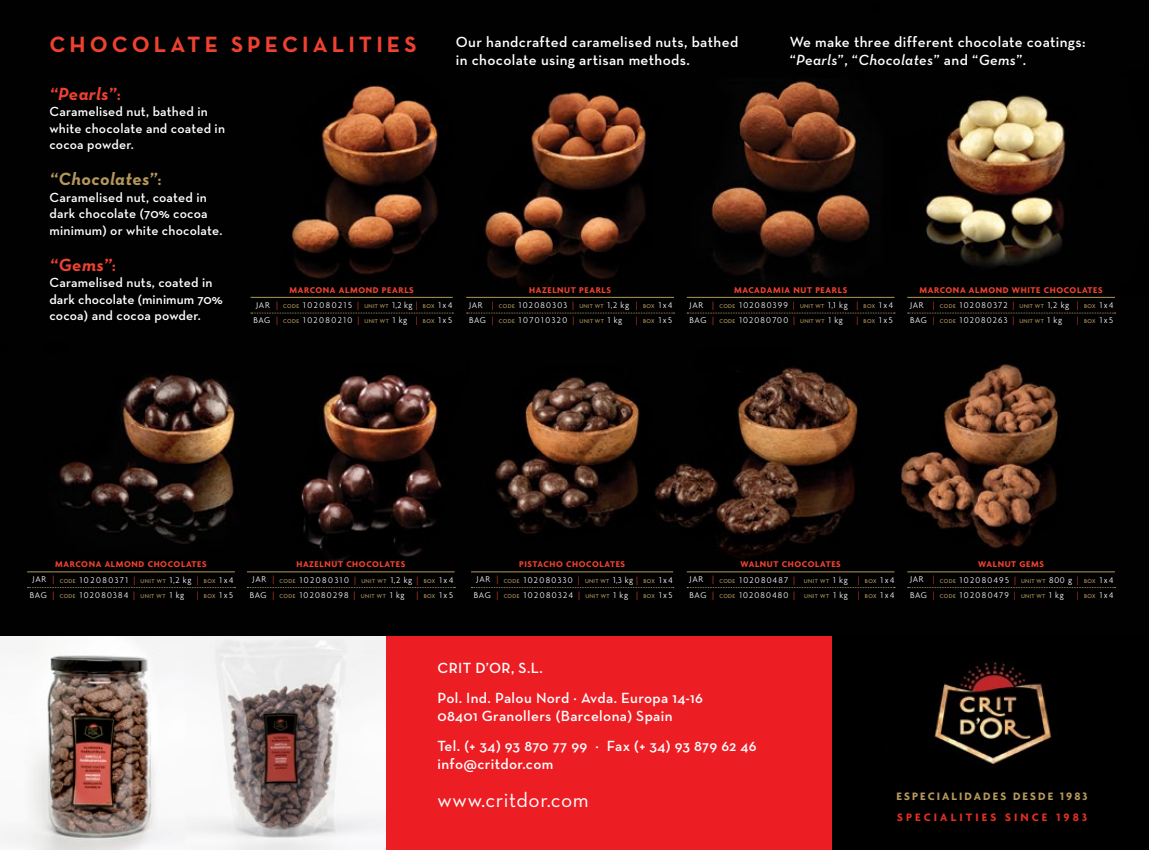
<style>
.page{position:relative;width:1149px;height:850px;background:#fff}
.page>*{position:absolute;margin:0;border:0;box-sizing:border-box;transform-origin:0 0}
.t1{font:700 22.5px "Neutra Text";letter-spacing:.18em;color:#ef4130}
.t2{font:21px "Neutra Text";letter-spacing:.025em;color:#fff}
.t3{font:italic 700 18px "Neutra Text";letter-spacing:.025em;color:#ef4130}
.t4{font:italic 700 18px "Neutra Text";letter-spacing:.025em;color:#b4975a}
.t5{font:600 15px/30px "Neutra Text";letter-spacing:.025em;color:#fff}
.t6{font:600 13.5px/16.5px "Neutra Text";letter-spacing:.015em;color:#fff}
.t7{font:700 11.55px "Agenda";letter-spacing:.18em;color:#b4975a}
.t8{font:700 11.55px "Agenda";letter-spacing:.27em;color:#e22f22}
.t9{font:300 9px/15px "Agenda";letter-spacing:.14em;color:#fff}
.t10{font:300 9px/15px "Agenda";letter-spacing:.16em;color:#fff;text-align:center}
.t11{font:300 9px "Agenda";letter-spacing:.17em;color:#fff}
.t12{font:700 9px "Agenda";letter-spacing:.07em;color:#ef4130}
.t13{font:500 6px "Agenda";letter-spacing:.045em;color:#b4975a}
.s1{font-style:italic}
.s2{font-weight:600;font-style:normal}
.s3{font-weight:700;color:#ef4130}
.s4{color:#ef4130}
.s5{font-weight:500;font-size:6px;color:#b4975a}
.s6{font-weight:300;font-size:9px;color:#ef4130}
.s7{font-weight:300;font-size:9px;color:#fff}
</style>
<div class="page">
<img style="left:0;top:341px;width:1148px;height:295px">
<img style="left:0;top:0;width:1148px;height:341px">
<div style="left:0;top:636px;width:860px;height:213px;background:#ed1d24"></div>
<img style="left:0;top:636px;width:186px;height:213px">
<div style="left:832px;top:636px;width:67px;height:213px;background:#000"></div>
<div style="left:899px;top:636px;width:249px;height:213px;background:#000"></div>
<img style="left:892px;top:636px;width:198px;height:210px">
<hr style="left:466px;top:297px;width:207px;height:1px;background:#b4975a">
<svg style="left:466px;top:312px;width:208px;height:1px"></svg>
<hr style="left:686px;top:297px;width:208px;height:1px;background:#b4975a">
<svg style="left:687px;top:312px;width:207px;height:1px"></svg>
<hr style="left:906px;top:297px;width:208px;height:1px;background:#b4975a">
<svg style="left:907px;top:312px;width:208px;height:1px"></svg>
<hr style="left:250px;top:297px;width:202px;height:1px;background:#b4975a">
<svg style="left:251px;top:312px;width:202px;height:1px"></svg>
<hr style="left:686px;top:571px;width:208px;height:1px;background:#b4975a">
<svg style="left:687px;top:587px;width:207px;height:1px"></svg>
<hr style="left:906px;top:571px;width:208px;height:1px;background:#b4975a">
<svg style="left:907px;top:587px;width:208px;height:1px"></svg>
<hr style="left:247px;top:571px;width:207px;height:1px;background:#b4975a">
<svg style="left:247px;top:587px;width:208px;height:1px"></svg>
<hr style="left:27px;top:571px;width:208px;height:1px;background:#b4975a">
<svg style="left:27px;top:587px;width:208px;height:1px"></svg>
<hr style="left:471px;top:571px;width:202px;height:1px;background:#b4975a">
<svg style="left:471px;top:587px;width:202px;height:1px"></svg>
<img style="left:186px;top:636px;width:200px;height:213px">
<h3 class="t5" style="left:456px;top:32px;width:284px;line-height:18px">Our handcrafted caramelised nuts, bathed in chocolate using artisan methods.</h3>
<h3 class="t5" style="left:789px;top:32px;width:297px;line-height:18px">We make three different chocolate coatings: “<span class="s1">Pearls</span>”, “<span class="s1">Chocolates</span>” and “<span class="s1">Gems</span>”.</h3>
<h1 class="t1" style="left:49px;top:30px;width:368px">CHOCOLATE SPECIAL ITIES</h1>
<h3 class="t3" style="left:49px;top:82px;width:73px">“Pearls”<span class="s2">:</span></h3>
<h3 class="t6" style="left:49px;top:103px;width:177px">Caramelised nut, bathed in white chocolate and coated in cocoa powder.</h3>
<h3 class="t4" style="left:49px;top:168px;width:114px">“Chocolates”<span class="s2">:</span></h3>
<h3 class="t6" style="left:49px;top:189px;width:174px">Caramelised nut, coated in dark chocolate (70% cocoa minimum) or white chocolate.</h3>
<h3 class="t3" style="left:49px;top:253px;width:68px">“Gems”<span class="s2">:</span></h3>
<h3 class="t6" style="left:49px;top:274px;width:175px">Caramelised nuts, coated in dark chocolate (minimum 70% cocoa) and cocoa powder.</h3>
<p class="t10" style="left:253px;top:282px;width:200px"><span class="s3">MARCONA ALMOND PEARLS<br></span>JAR <span class="s4">|</span> <span class="s5">CODE</span> 102080215 <span class="s4">|</span> <span class="s5">UNIT WT</span> 1,2 KG <span class="s4">|</span> <span class="s5">BOX</span> 1X4<br>BAG <span class="s4">|</span> <span class="s5">CODE</span> 102080210 <span class="s4">|</span> <span class="s5">UNIT WT</span> 1 KG <span class="s4">|</span> <span class="s5">BOX</span> 1X5</p>
<p class="t9" style="left:469px;top:282px;width:205px;text-indent:60px"><span class="s3">HAZELNUT PEARLS<br></span>JAR <span class="s4">|</span> <span class="s5">CODE</span> 102080303 <span class="s4">|</span> <span class="s5">UNIT WT</span> 1,2 KG <span class="s4">|</span> <span class="s5">BOX</span> 1X4<br>BAG <span class="s4">|</span> <span class="s5">CODE</span> 107010320 <span class="s4">|</span> <span class="s5">UNIT WT</span> 1 KG</p>
<p class="t9" style="left:689px;top:282px;width:205px;text-indent:44px"><span class="s3">MACADAMIA NUT PEARLS<br></span>JAR <span class="s4">|</span> <span class="s5">CODE</span> 102080399 <span class="s4">|</span> <span class="s5">UNIT WT</span> 1,1 KG <span class="s4">|</span> <span class="s5">BOX</span> 1X4<br>BAG <span class="s4">|</span> <span class="s5">CODE</span> 102080700 <span class="s4">|</span> <span class="s5">UNIT WT</span> 1 KG</p>
<p class="t9" style="left:909px;top:282px;width:205px;text-indent:9px"><span class="s3">MARCONA ALMOND WHITE CHOCOLATES<br></span>JAR <span class="s4">|</span> <span class="s5">CODE</span> 102080372 <span class="s4">|</span> <span class="s5">UNIT WT</span> 1,2 KG <span class="s4">|</span> <span class="s5">BOX</span> 1X4<br>BAG <span class="s4">|</span> <span class="s5">CODE</span> 102080263 <span class="s4">|</span> <span class="s5">UNIT WT</span> 1 KG</p>
<p class="t13" style="left:635px;top:317px;width:38px"><span class="s6">|</span> BOX <span class="s7">1X5</span></p>
<p class="t13" style="left:856px;top:317px;width:38px"><span class="s6">|</span> BOX <span class="s7">1X5</span></p>
<p class="t13" style="left:1076px;top:317px;width:38px"><span class="s6">|</span> BOX <span class="s7">1X5</span></p>
<p class="t12" style="left:55px;top:558px;width:153px">MARCONA ALMOND CHOCOLATES</p>
<p class="t11" style="left:33px;top:574px;width:202px">JAR <span class="s4">|</span> <span class="s5">CODE</span> 102080371 <span class="s4">|</span> <span class="s5">UNIT WT</span> 1,2 KG <span class="s4">|</span> <span class="s5">BOX</span> 1X4</p>
<p class="t9" style="left:30px;top:586px;width:156px">BAG <span class="s4">|</span> <span class="s5">CODE</span> 102080384 <span class="s4">|</span> <span class="s5">UNIT WT</span> 1 KG</p>
<p class="t13" style="left:197px;top:591px;width:38px"><span class="s6">|</span> BOX <span class="s7">1X5</span></p>
<p class="t12" style="left:296px;top:558px;width:110px">HAZELNUT CHOCOLATES</p>
<p class="t11" style="left:252px;top:574px;width:202px">JAR <span class="s4">|</span> <span class="s5">CODE</span> 102080310 <span class="s4">|</span> <span class="s5">UNIT WT</span> 1,2 KG <span class="s4">|</span> <span class="s5">BOX</span> 1X4</p>
<p class="t9" style="left:250px;top:586px;width:156px">BAG <span class="s4">|</span> <span class="s5">CODE</span> 102080298 <span class="s4">|</span> <span class="s5">UNIT WT</span> 1 KG</p>
<p class="t13" style="left:416px;top:591px;width:38px"><span class="s6">|</span> BOX <span class="s7">1X5</span></p>
<p class="t12" style="left:519px;top:558px;width:12px">PISTACHO</p>
<p class="t12" style="left:566px;top:558px;width:7px">CHOCOLATES</p>
<p class="t9" style="left:476px;top:571px;width:198px">JAR <span class="s4">|</span> <span class="s5">CODE</span> 102080330 <span class="s4">|</span> <span class="s5">UNIT WT</span> 1,3 KG <span class="s4">|</span> <span class="s5">BOX</span> 1X4</p>
<p class="t10" style="left:473px;top:586px;width:200px">BAG <span class="s4">|</span> <span class="s5">CODE</span> 102080324 <span class="s4">|</span> <span class="s5">UNIT WT</span> 1 KG <span class="s4">|</span> <span class="s5">BOX</span> 1X5</p>
<p class="t9" style="left:689px;top:556px;width:206px;text-indent:92px"><span class="s3">CHOCOLATES<br></span>JAR <span class="s4">|</span> <span class="s5">CODE</span> 102080487 <span class="s4">|</span> <span class="s5">UNIT WT</span> 1 KG <span class="s4">|</span> <span class="s5">BOX</span> 1X4<br>BAG <span class="s4">|</span> <span class="s5">CODE</span> 102080480 <span class="s4">|</span> <span class="s5">UNIT WT</span> 1 KG <span class="s4">|</span> <span class="s5">BOX</span> 1X4</p>
<p class="t12" style="left:977px;top:558px;width:16px">WALNUT</p>
<p class="t9" style="left:909px;top:556px;width:205px;text-indent:110px"><span class="s3">GEMS<br></span>JAR <span class="s4">|</span> <span class="s5">CODE</span> 102080495 <span class="s4">|</span> <span class="s5">UNIT WT</span> 800 G <span class="s4">|</span> <span class="s5">BOX</span> 1X4<br>BAG <span class="s4">|</span> <span class="s5">CODE</span> 102080479 <span class="s4">|</span> <span class="s5">UNIT WT</span> 1 KG</p>
<p class="t12" style="left:740px;top:558px;width:16px">WALNUT</p>
<p class="t13" style="left:1076px;top:591px;width:38px"><span class="s6">|</span> BOX <span class="s7">1X4</span></p>
<h3 class="t5" style="left:437px;top:652px;width:267px">CRIT D’OR, S.L.<br>Pol. Ind. Palou Nord · Avda. Europa 14-16</h3>
<h3 class="t5" style="left:437px;top:700px;width:320px">08401 Granollers (Barcelona) Spain<br>Tel. (+ 34) 93 870 77 99 · Fax (+ 34) 93 879 62 46</h3>
<h3 class="t5" style="left:437px;top:748px;width:117px">info@critdor.com</h3>
<h2 class="t2" style="left:437px;top:786px;width:153px">www.critdor.com</h2>
<p class="t7" style="left:896px;top:788px;width:192px">ESPECIALIDADES DESDE 1983</p>
<p class="t8" style="left:896px;top:810px;width:191px">SPECIALITIES SINCE 1983</p>
</div>
